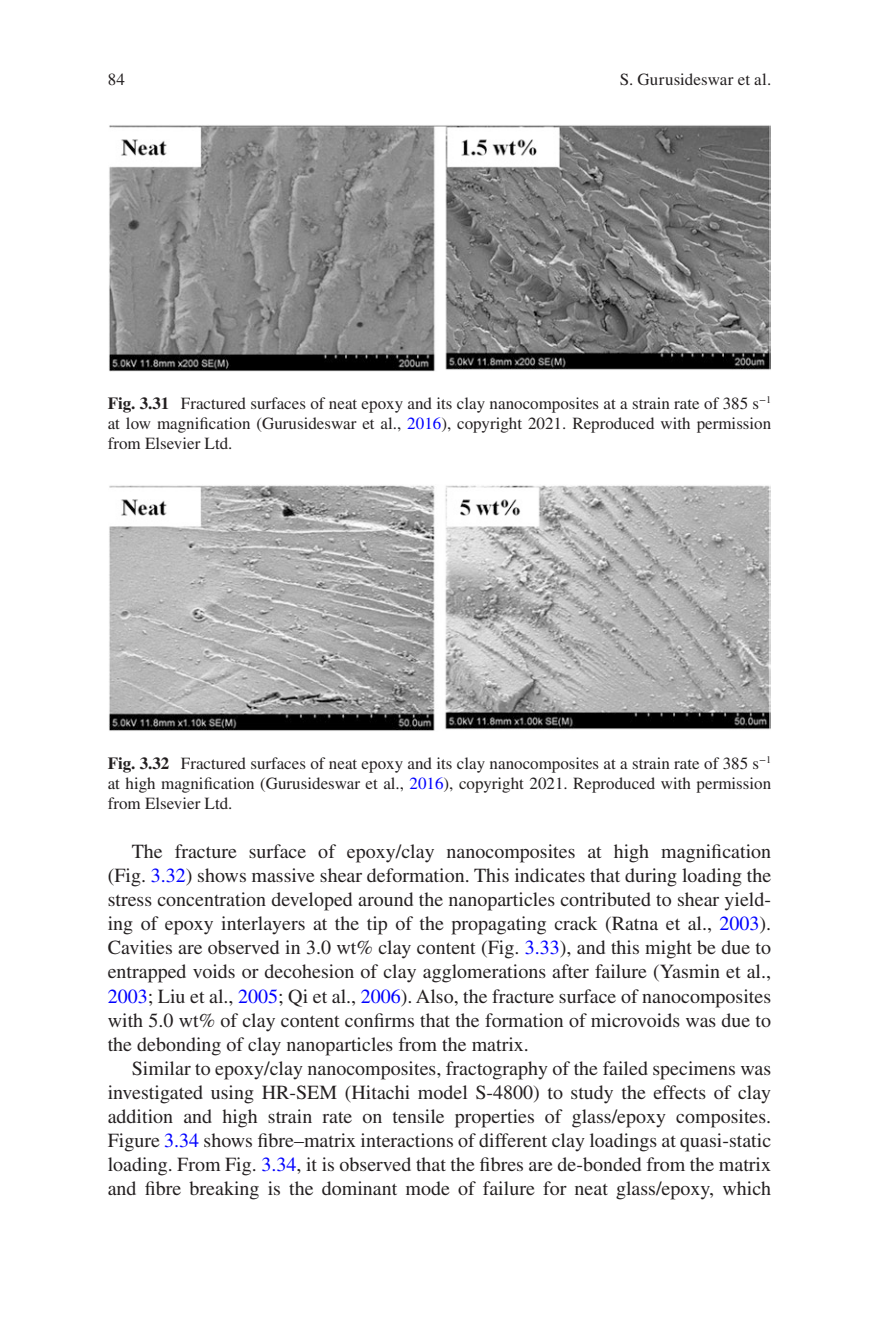
<style>
.page{position:relative;width:879px;height:1333px;background:#fff}
.page>*{position:absolute;margin:0;border:0;box-sizing:border-box;transform-origin:0 0}
.t1{font:20px/24px "Times LT Std";color:#231f20;text-align:justify}
.t2{font:17px/20px "Times LT Std";color:#231f20;text-align:justify}
.t3{font:17px "Times LT Std Roman 2";letter-spacing:.005em;color:#231f20}
.s1{font-weight:700}
.s2{color:#00f}
</style>
<div class="page">
<img style="left:109px;top:125px;width:662px;height:247px">
<img style="left:108px;top:485px;width:663px;height:246px">
<p class="t2" style="left:108px;top:69px;width:19px">84</p>
<p class="t3" style="left:620px;top:70px;width:153px">S. Gurusideswar et al.</p>
<p class="t2" style="left:108px;top:393px;width:665px"><span class="s1">Fig. 3.31</span> Fractured surfaces of neat epoxy and its clay nanocomposites at a strain rate of 385 s<sup>−</sup><sup>1 </sup>at low magnification (Gurusideswar et al., <span class="s2">2016</span>), copyright 2021. Reproduced with permission from Elsevier Ltd.</p>
<p class="t2" style="left:108px;top:753px;width:665px"><span class="s1">Fig. 3.32</span> Fractured surfaces of neat epoxy and its clay nanocomposites at a strain rate of 385 s<sup>−</sup><sup>1 </sup>at high magnification (Gurusideswar et al., <span class="s2">2016</span>), copyright 2021. Reproduced with permission from Elsevier Ltd.</p>
<p class="t1" style="left:108px;top:839px;width:665px;text-indent:24px">The fracture surface of epoxy/clay nanocomposites at high magnification (Fig. <span class="s2">3.32</span>) shows massive shear deformation. This indicates that during loading the stress concentration developed around the nanoparticles contributed to shear yield&shy;ing of epoxy interlayers at the tip of the propagating crack (Ratna et al., <span class="s2">2003</span>).<br>Cavities are observed in 3.0 wt% clay content (Fig. <span class="s2">3.33</span>), and this might be due to entrapped voids or decohesion of clay agglomerations after failure (Yasmin et al., <span class="s2">2003</span>; Liu et al., <span class="s2">2005</span>; Qi et al., <span class="s2">2006</span>). Also, the fracture surface of nanocomposites with 5.0 wt% of clay content confirms that the formation of microvoids was due to the debonding of clay nanoparticles from the matrix.</p>
<p class="t1" style="left:108px;top:1055px;width:665px;text-indent:24px">Similar to epoxy/clay nanocomposites, fractography of the failed specimens was investigated using HR-SEM (Hitachi model S-4800) to study the effects of clay addition and high strain rate on tensile properties of glass/epoxy composites.<br>Figure <span class="s2">3.34</span> shows fibre–matrix interactions of different clay loadings at quasi-static loading. From Fig. <span class="s2">3.34</span>, it is observed that the fibres are de-bonded from the matrix and fibre breaking is the dominant mode of failure for neat glass/epoxy, which</p>
</div>
